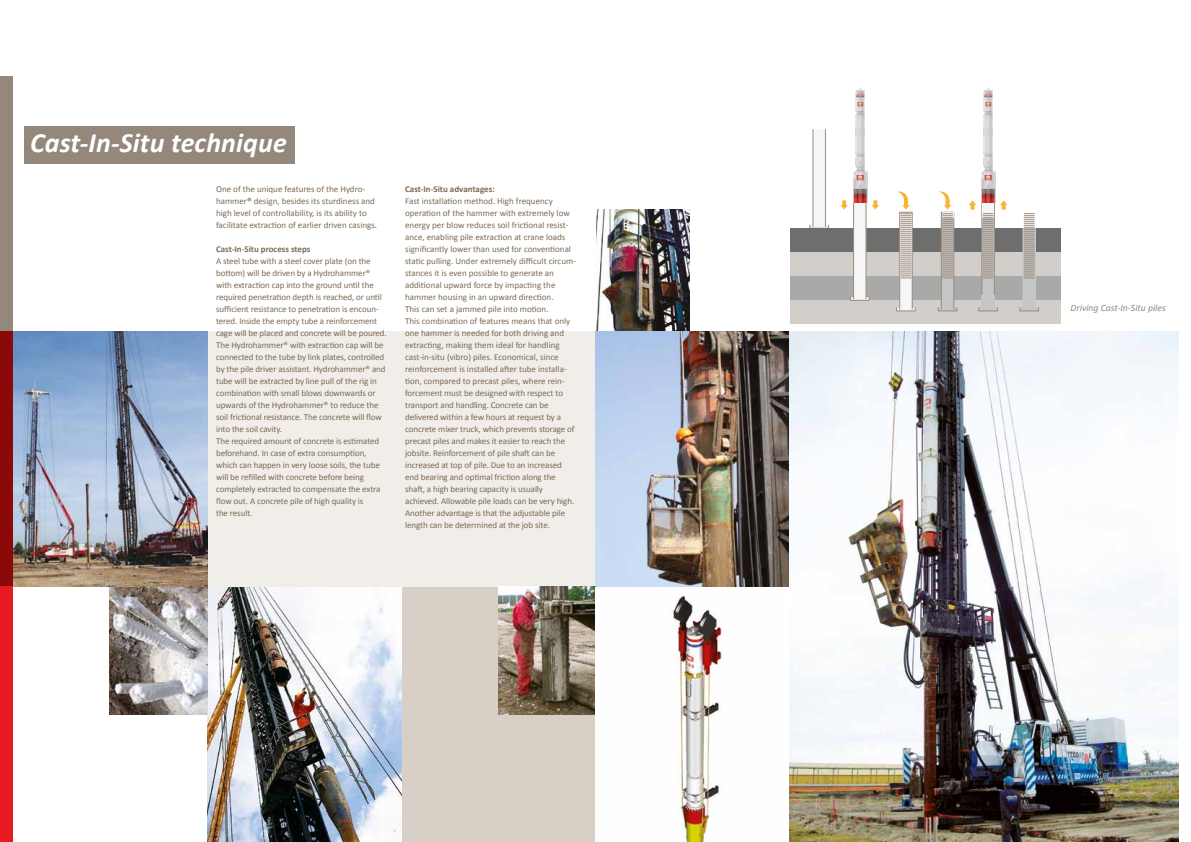
<style>
.page{position:relative;width:1191px;height:842px;background:#fff}
.page>*{position:absolute;margin:0;border:0;box-sizing:border-box;transform-origin:0 0}
.t1{font:italic 700 28px "Calibri";letter-spacing:.005em;color:#fff}
.t2{font:italic 9.7px "Calibri";color:#94887d}
.t3{font:9px/12px "Calibri";letter-spacing:-.01em;color:#7c6a55}
.t4{font:700 9px "Calibri";color:#7c6a55}
.s1{font-weight:700}
</style>
<div class="page">
<div style="left:229px;top:587px;width:366px;height:255px;background:#d8d0c7"></div>
<img style="left:207px;top:587px;width:194px;height:255px">
<img style="left:110px;top:587px;width:97px;height:127px">
<div style="left:0;top:332px;width:595px;height:255px;background:#f1ede9"></div>
<img style="left:13px;top:332px;width:194px;height:255px">
<img style="left:596px;top:210px;width:93px;height:122px">
<img style="left:595px;top:332px;width:194px;height:255px">
<div style="left:0;top:77px;width:13px;height:255px;background:#94887d"></div>
<div style="left:0;top:332px;width:13px;height:255px;background:#8c0909"></div>
<div style="left:0;top:587px;width:13px;height:255px;background:#e51b21"></div>
<div style="left:24px;top:126px;width:270px;height:38px;background:#94887d"></div>
<img style="left:789px;top:332px;width:389px;height:510px">
<img style="left:498px;top:587px;width:97px;height:127px">
<img style="left:672px;top:596px;width:50px;height:246px">
<svg style="left:809px;top:225px;width:20px;height:3px"></svg>
<svg style="left:813px;top:130px;width:12px;height:96px"></svg>
<hr style="left:812px;top:130px;width:1px;height:96px;background:#9b8b7e">
<hr style="left:825px;top:130px;width:1px;height:96px;background:#9b8b7e">
<div style="left:790px;top:300px;width:270px;height:24px;background:#d2cec9"></div>
<div style="left:790px;top:252px;width:270px;height:24px;background:#d2cec9"></div>
<div style="left:790px;top:276px;width:270px;height:24px;background:#a9a9aa"></div>
<div style="left:790px;top:228px;width:270px;height:24px;background:#6e6e6e"></div>
<svg style="left:896px;top:307px;width:19px;height:4px"></svg>
<svg style="left:938px;top:307px;width:19px;height:4px"></svg>
<svg style="left:1000px;top:200px;width:7px;height:10px"></svg>
<svg style="left:969px;top:200px;width:7px;height:10px"></svg>
<div style="left:982px;top:202px;width:12px;height:94px;background:#c5c6c6"></div>
<div style="left:981px;top:201px;width:13px;height:95px;border:1px solid #9b8b7e"></div>
<div style="left:982px;top:202px;width:12px;height:16px;background:#f6f6f6"></div>
<svg style="left:983px;top:213px;width:10px;height:66px"></svg>
<svg style="left:978px;top:295px;width:20px;height:17px"></svg>
<div style="left:1023px;top:229px;width:12px;height:67px;background:#c5c6c6"></div>
<div style="left:1022px;top:228px;width:13px;height:68px;border:1px solid #c5c6c6"></div>
<svg style="left:1020px;top:295px;width:19px;height:17px"></svg>
<svg style="left:1024px;top:213px;width:10px;height:66px"></svg>
<svg style="left:897px;top:191px;width:16px;height:119px"></svg>
<svg style="left:938px;top:191px;width:16px;height:119px"></svg>
<svg style="left:978px;top:307px;width:19px;height:4px"></svg>
<svg style="left:1019px;top:307px;width:20px;height:4px"></svg>
<svg style="left:850px;top:299px;width:19px;height:2px"></svg>
<svg style="left:840px;top:200px;width:39px;height:99px"></svg>
<img style="left:981px;top:87px;width:15px;height:116px">
<img style="left:851px;top:87px;width:18px;height:116px">
<h1 class="t1" style="left:30px;top:125px;width:258px">Cast-In-Situ technique</h1>
<p class="t3" style="left:216px;top:183px;width:163px">One of the unique features of the Hydro&shy;hammer<span class="s1">®</span> design, besides its sturdiness and high level of controllability, is its ability to facilitate extraction of earlier driven casings.</p>
<p class="t4" style="left:216px;top:243px;width:96px">Cast-In-Situ process steps</p>
<p class="t3" style="left:216px;top:255px;width:172px">A steel tube with a steel cover plate (on the bottom) will be driven by a Hydrohammer® with extraction cap into the ground until the required penetration depth is reached, or until sufficient resistance to penetration is encoun&shy;tered. Inside the empty tube a reinforcement cage will be placed and concrete will be poured.<br>The Hydrohammer® with extraction cap will be connected to the tube by link plates, controlled by the pile driver assistant. Hydrohammer® and tube will be extracted by line pull of the rig in combination with small blows downwards or upwards of the Hydrohammer® to reduce the soil frictional resistance. The concrete will flow into the soil cavity.<br>The required amount of concrete is estimated beforehand. In case of extra consumption, which can happen in very loose soils, the tube will be refilled with concrete before being completely extracted to compensate the extra flow out. A concrete pile of high quality is<br>the result.</p>
<p class="t4" style="left:405px;top:183px;width:91px">Cast-In-Situ advantages:</p>
<p class="t3" style="left:405px;top:195px;width:172px">Fast installation method. High frequency operation of the hammer with extremely low energy per blow reduces soil frictional resist&shy;ance, enabling pile extraction at crane loads significantly lower than used for conventional static pulling. Under extremely difficult circum&shy;stances it is even possible to generate an additional upward force by impacting the hammer housing in an upward direction.<br>This can set a jammed pile into motion.<br>This combination of features means that only one hammer is needed for both driving and extracting, making them ideal for handling cast-in-situ (vibro) piles. Economical, since reinforcement is installed after tube installa&shy;tion, compared to precast piles, where rein&shy;forcement must be designed with respect to transport and handling. Concrete can be delivered within a few hours at request by a concrete mixer truck, which prevents storage of precast piles and makes it easier to reach the jobsite. Reinforcement of pile shaft can be increased at top of pile. Due to an increased end bearing and optimal friction along the shaft, a high bearing capacity is usually achieved. Allowable pile loads can be very high.<br>Another advantage is that the adjustable pile length can be determined at the job site.</p>
<p class="t2" style="left:1070px;top:301px;width:97px">Driving Cast-In-Situ piles</p>
</div>
